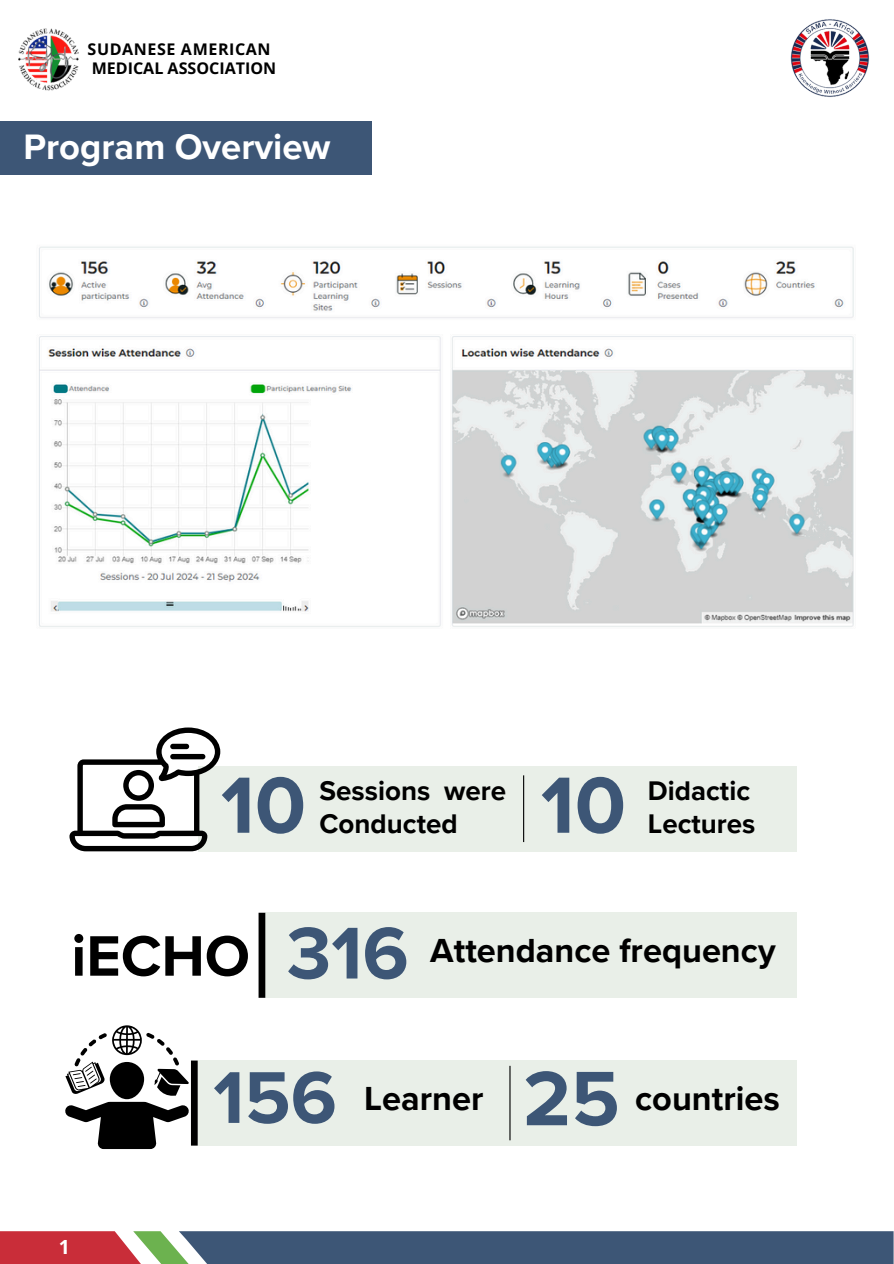
<style>
.page{position:relative;width:894px;height:1264px;background:#fff}
.page>*{position:absolute;margin:0;border:0;box-sizing:border-box;transform-origin:0 0}
.t1{font:700 82.5px "Proxima Nova";color:#3d5676}
.t2{font:700 79.95px "Proxima Nova";color:#3d5676}
.t3{font:700 75.9px "Proxima Nova";color:#3d5676}
.t4{font:700 59.1px "Proxima Nova";color:#000}
.t5{font:700 36.45px "Proxima Nova";color:#fff}
.t6{font:700 34.35px "Proxima Nova";color:#000}
.t7{font:700 27.75px/33.6px "Proxima Nova";color:#000}
.t8{font:700 19.5px "Open Sans";color:#fff}
.t9{font:700 16.05px "Open Sans";color:#000}
.t10{font:700 16.05px "Open Sans";letter-spacing:.04em;color:#000}
</style>
<div class="page">
<svg style="left:0;top:1231px;width:893px;height:32px;background:#5b5b72"></svg>
<div style="left:0;top:122px;width:371px;height:53px;background:#3d5676"></div>
<img style="left:18px;top:28px;width:61px;height:63px">
<div style="left:198px;top:766px;width:598px;height:85px;background:#e9efe8"></div>
<svg style="left:69px;top:727px;width:151px;height:124px"></svg>
<div style="left:170px;top:743px;width:19px;height:6px;background:#000;border-radius:3px"></div>
<div style="left:170px;top:754px;width:35px;height:5px;background:#000;border-radius:3px"></div>
<hr style="left:523px;top:775px;width:1px;height:67px;background:#000">
<div style="left:198px;top:1060px;width:598px;height:85px;background:#e9efe8"></div>
<hr style="left:509px;top:1065px;width:1px;height:75px;background:#000">
<div style="left:191px;top:1060px;width:7px;height:85px;background:#000"></div>
<svg style="left:110px;top:1061px;width:34px;height:38px"></svg>
<svg style="left:65px;top:1101px;width:124px;height:47px"></svg>
<svg style="left:65px;top:1025px;width:124px;height:70px"></svg>
<div style="left:265px;top:912px;width:531px;height:85px;background:#e9efe8"></div>
<div style="left:258px;top:912px;width:7px;height:85px;background:#000"></div>
<img style="left:790px;top:19px;width:80px;height:78px">
<img style="left:39px;top:246px;width:815px;height:381px">
<p class="t10" style="left:88px;top:38px;width:184px">SUDANESE AMERICAN</p>
<p class="t9" style="left:92px;top:57px;width:186px">MEDICAL ASSOCIATION</p>
<p class="t5" style="left:23px;top:125px;width:308px">Program Overview</p>
<p class="t1" style="left:221px;top:756px;width:87px">10</p>
<p class="t1" style="left:540px;top:756px;width:87px">10</p>
<p class="t7" style="left:319px;top:774px;width:188px">Sessions were<br>Conducted</p>
<h3 class="t7" style="left:647px;top:774px;width:109px">Didactic<br>Lectures</h3>
<p class="t4" style="left:71px;top:921px;width:180px">iECHO</p>
<h3 class="t3" style="left:286px;top:908px;width:123px">316</h3>
<h1 class="t6" style="left:430px;top:930px;width:347px">Attendance frequency</h1>
<p class="t8" style="left:59px;top:1232px;width:13px">1</p>
<h4 class="t3" style="left:213px;top:1053px;width:125px">156</h4>
<h2 class="t6" style="left:364px;top:1077px;width:121px">Learner</h2>
<h4 class="t2" style="left:523px;top:1051px;width:98px">25</h4>
<h1 class="t6" style="left:635px;top:1077px;width:146px">countries</h1>
</div>
